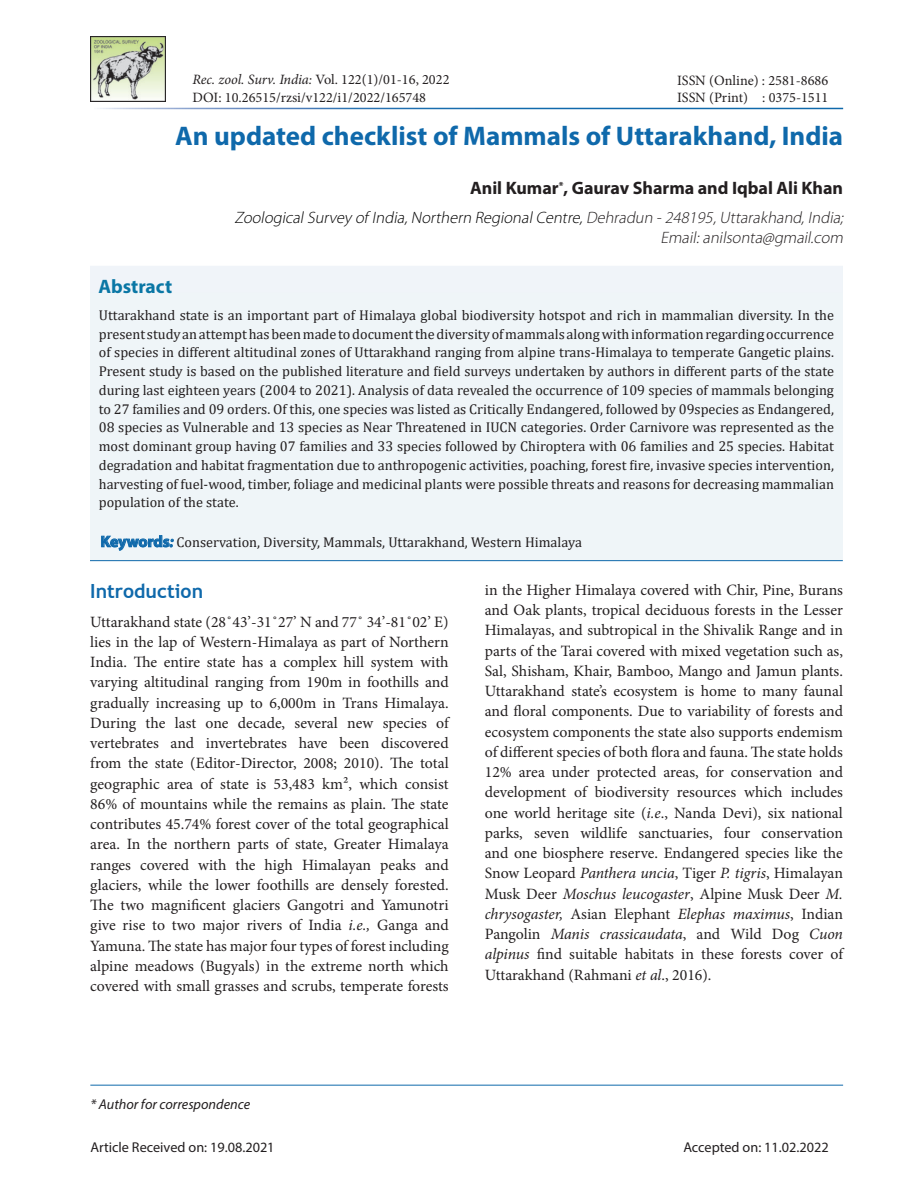
<style>
.page{position:relative;width:918px;height:1188px;background:#fff}
.page>*{position:absolute;margin:0;border:0;box-sizing:border-box;transform-origin:0 0}
.Heading{font:700 27px "Myriad Pro";color:#0f69ab}
.Body_Head{font:700 19.5px "Trebuchet MS";color:#0f69ab}
.AbstractHead{font:700 19.5px "Myriad Pro";color:#0a77a5}
.Authors{font:700 18px "Myriad Pro";color:#231f20}
.Author_Affiliations{font:italic 300 16.5px/19.8px "Myriad Pro";color:#231f20;text-align:right}
.Body_Text{font:15.75px/20.2px "Minion Pro";color:#231f20;text-align:justify}
.Abstract_Body{font:14.25px/18.8px "Cambria";color:#231f20;text-align:justify}
.t1{font:14.25px/17.1px "Minion Pro";color:#231f20}
.KeywordText{font:14.25px "Cambria";color:#231f20}
.t2{font:14.25px "Myriad Pro";color:#231f20}
.t3{font:italic 14.25px "Myriad Pro";color:#231f20}
.s1{font-style:italic}
.s2{color:#000}
.s3{font-family:"Myriad Pro";font-weight:700;font-size:15.75px;color:#0f69ab}
.s4{font-family:"Myriad Pro";font-weight:600;font-style:italic;font-size:15.75px;color:#0f69ab}
</style>
<div class="page">
<hr style="left:90px;top:1085px;width:753px;height:1px;background:#0f69ab">
<img style="left:90px;top:36px;width:76px;height:65px">
<div style="left:90px;top:266px;width:753px;height:294px;background:#eff5f8"></div>
<hr style="left:90px;top:560px;width:753px;height:1px;background:#0f69ab">
<p class="t1" style="left:192px;top:71px;width:259px"><span class="s1">Rec. zool. Surv. India:</span> Vol. 122(1)/01-16, 2022<br>DOI: 10.26515/rzsi/v122/i1/2022/165748</p>
<p class="t1" style="left:677px;top:72px;width:153px">ISSN (Online) : 2581-8686<br>ISSN (Print) : 0375-1511</p>
<p class="Heading" style="left:175px;top:119px;width:669px">An updated checklist of Mammals of Uttarakhand, India</p>
<p class="Authors" style="left:470px;top:177px;width:374px">Anil Kumar<sup>*</sup>, Gaurav Sharma and Iqbal Ali Khan</p>
<p class="Author_Affiliations" style="left:234px;top:208px;width:614px"><span class="s2">ZoologicalSurvey of India,Northern RegionalCentre,</span>Dehradun -248195,Uttarakhand,India;<br>Email:anilsonta@gmail.com</p>
<p class="AbstractHead" style="left:99px;top:273px;width:75px">Abstract</p>
<p class="Abstract_Body" style="left:99px;top:306px;width:737px">Uttarakhand state is an important part of Himalaya global biodiversity hotspot and rich in mammalian diversity. In the present study an attempt has been made to document the diversity of mammals along with information regarding occurrence of species in different altitudinal zones of Uttarakhand ranging from alpine trans-Himalaya to temperate Gangetic plains.<br>Present study is based on the published literature and field surveys undertaken by authors in different parts of the state during last eighteen years (2004 to 2021). Analysis of data revealed the occurrence of 109 species of mammals belonging to 27 families and 09 orders. Of this, one species was listed as Critically Endangered, followed by 09species as Endangered, 08 species as Vulnerable and 13 species as Near Threatened in IUCN categories. Order Carnivore was represented as the most dominant group having 07 families and 33 species followed by Chiroptera with 06 families and 25 species. Habitat degradation and habitat fragmentation due to anthropogenic activities, poaching, forest fire, invasive species intervention, harvesting of fuel-wood, timber, foliage and medicinal plants were possible threats and reasons for decreasing mammalian population of the state.</p>
<p class="KeywordText" style="left:101px;top:534px;width:483px"><span class="s3">Keywords</span><span class="s4">:</span> Conservation, Diversity, Mammals, Uttarakhand, Western Himalaya</p>
<p class="Body_Head" style="left:90px;top:579px;width:114px">Introduction</p>
<p class="Body_Text" style="left:90px;top:611px;width:360px">Uttarakhand state (28˚43’-31˚27’ N and 77˚ 34’-81˚02’ E) lies in the lap of Western-Himalaya as part of Northern India. The entire state has a complex hill system with varying altitudinal ranging from 190m in foothills and gradually increasing up to 6,000m in Trans Himalaya.<br>During the last one decade, several new species of vertebrates and invertebrates have been discovered from the state (Editor-Director, 2008; 2010). The total geographic area of state is 53,483 km², which consist 86% of mountains while the remains as plain. The state contributes 45.74% forest cover of the total geographical area. In the northern parts of state, Greater Himalaya ranges covered with the high Himalayan peaks and glaciers, while the lower foothills are densely forested.<br>The two magnificent glaciers Gangotri and Yamunotri give rise to two major rivers of India <span class="s1">i.e.,</span> Ganga and Yamuna. The state has major four types of forest including alpine meadows (Bugyals) in the extreme north which covered with small grasses and scrubs, temperate forests</p>
<p class="Body_Text" style="left:485px;top:580px;width:360px">in the Higher Himalaya covered with Chir, Pine, Burans and Oak plants, tropical deciduous forests in the Lesser Himalayas, and subtropical in the Shivalik Range and in parts of the Tarai covered with mixed vegetation such as, Sal, Shisham, Khair, Bamboo, Mango and Jamun plants.<br>Uttarakhand state’s ecosystem is home to many faunal and floral components. Due to variability of forests and ecosystem components the state also supports endemism of different species of both flora and fauna. The state holds 12% area under protected areas, for conservation and development of biodiversity resources which includes one world heritage site (<span class="s1">i.e</span>., Nanda Devi), six national parks, seven wildlife sanctuaries, four conservation and one biosphere reserve. Endangered species like the Snow Leopard <span class="s1">Panthera uncia</span>, Tiger <span class="s1">P. tigris</span>, Himalayan Musk Deer <span class="s1">Moschus leucogaster</span>, Alpine Musk Deer <span class="s1">M. chrysogaster,</span> Asian Elephant <span class="s1">Elephas maximus</span>, Indian Pangolin <span class="s1">Manis crassicaudata</span>, and Wild Dog <span class="s1">Cuon alpinus</span> find suitable habitats in these forests cover of Uttarakhand (Rahmani <span class="s1">et al</span>., 2016).</p>
<p class="t3" style="left:90px;top:1095px;width:161px">* Author for correspondence</p>
<p class="t2" style="left:90px;top:1139px;width:186px">Article Received on: 19.08.2021</p>
<p class="t2" style="left:683px;top:1139px;width:147px">Accepted on: 11.02.2022</p>
</div>
